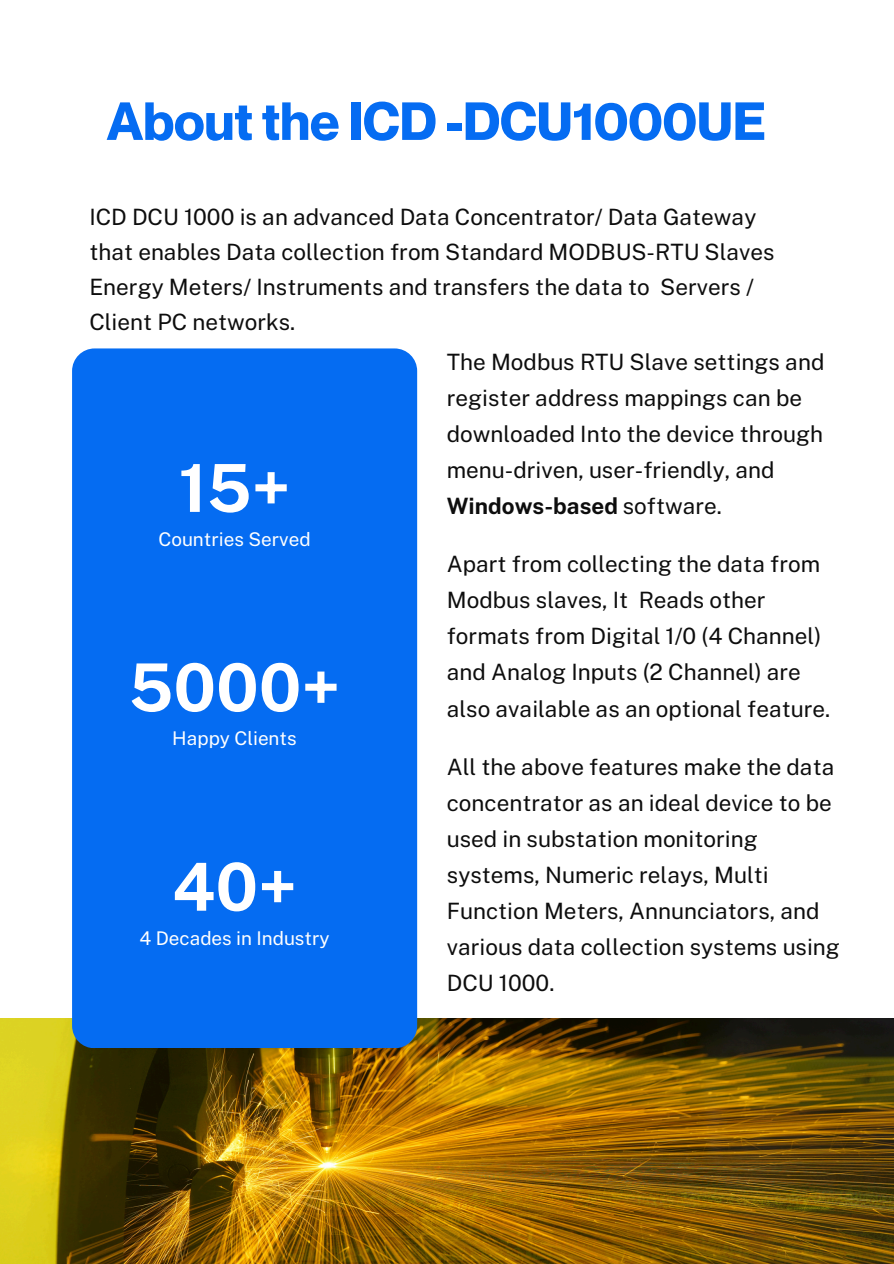
<style>
.page{position:relative;width:894px;height:1264px;background:#fff}
.page>*{position:absolute;margin:0;border:0;box-sizing:border-box;transform-origin:0 0}
.t1{font:700 66.15px "Public Sans";color:#fff}
.t2{font:700 52.5px "Neue Montreal";color:#056cf2}
.t3{font:22.5px/36px "Public Sans";color:#0d0d0d}
.t4{font:700 22.5px "Public Sans";color:#0d0d0d}
.t5{font:18.9px "Public Sans";color:#fff}
.s1{font-weight:400}
</style>
<div class="page">
<img style="left:0;top:1018px;width:893px;height:245px">
<div style="left:72px;top:348px;width:345px;height:699px;background:#056cf2;border-radius:23px"></div>
<h2 class="t2" style="left:107px;top:89px;width:660px">About the ICD -DCU1000UE</h2>
<h3 class="t3" style="left:89px;top:200px;width:686px;line-height:34.8px">ICD DCU 1000 is an advanced Data Concentrator/ Data Gateway that enables Data collection from Standard MODBUS-RTU Slaves Energy Meters/ Instruments and transfers the data to Servers / Client PC networks.</h3>
<h1 class="t1" style="left:178px;top:449px;width:113px">15+</h1>
<p class="t5" style="left:158px;top:527px;width:154px">Countries Served</p>
<h1 class="t1" style="left:129px;top:648px;width:213px">5000+</h1>
<p class="t5" style="left:172px;top:727px;width:126px">Happy Clients</p>
<h1 class="t1" style="left:172px;top:847px;width:126px">40+</h1>
<p class="t5" style="left:139px;top:926px;width:192px">4 Decades in Industry</p>
<h3 class="t3" style="left:446px;top:344px;width:379px">The Modbus RTU Slave settings and register address mappings can be downloaded Into the device through menu-driven, user-friendly, and</h3>
<h3 class="t4" style="left:446px;top:492px;width:276px">Windows-based <span class="s1">software.</span></h3>
<h3 class="t3" style="left:446px;top:546px;width:385px">Apart from collecting the data from Modbus slaves, It Reads other formats from Digital 1/0 (4 Channel) and Analog Inputs (2 Channel) are also available as an optional feature.</h3>
<h3 class="t3" style="left:446px;top:748px;width:394px">All the above features make the data concentrator as an ideal device to be used in substation monitoring systems, Numeric relays, Multi<br>Function Meters, Annunciators, and various data collection systems using<br>DCU 1000.</h3>
</div>
